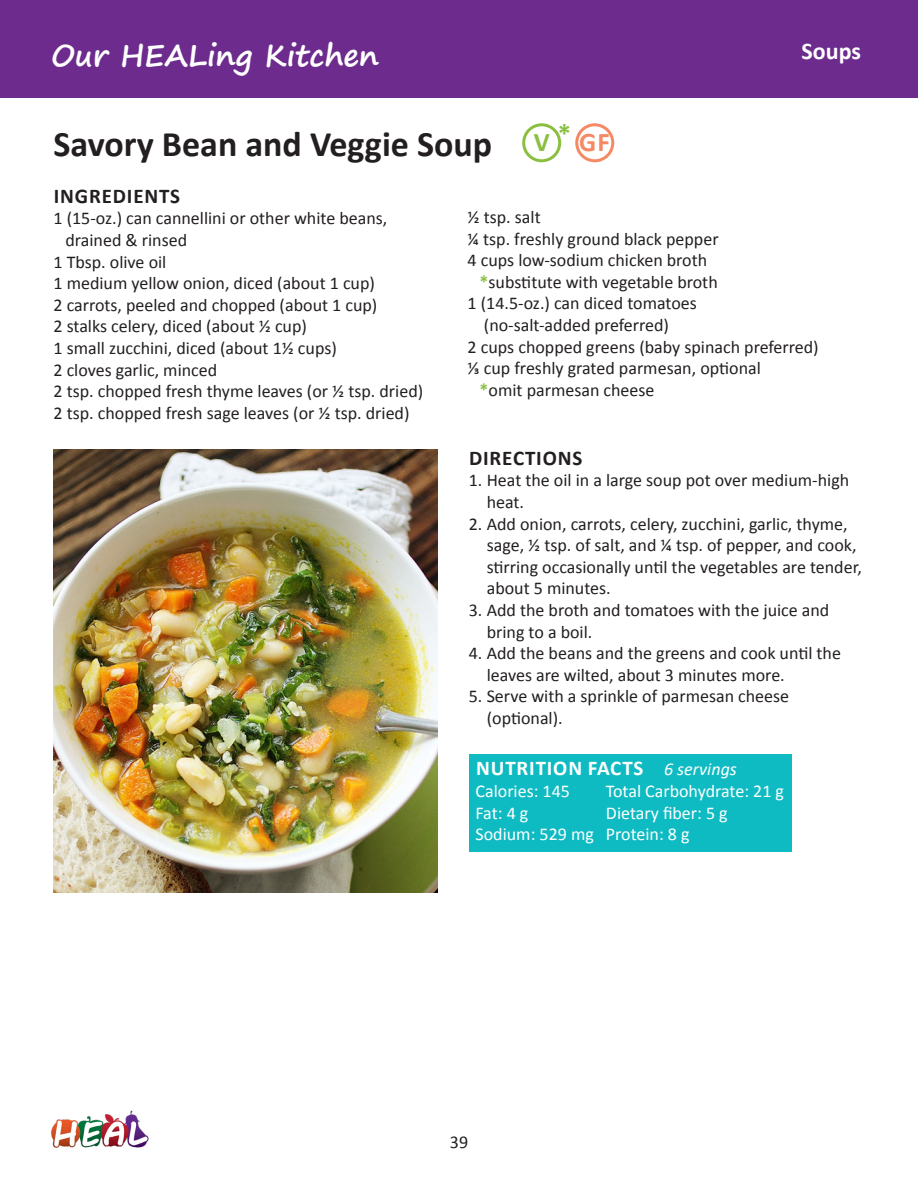
<style>
.page{position:relative;width:918px;height:1188px;background:#fff}
.page>*{position:absolute;margin:0;border:0;box-sizing:border-box;transform-origin:0 0}
.t1{font:700 36px "Calibri";color:#231f20}
.t2{font:700 30px "Segoe Print";color:#fff}
.t3{font:700 27px "Calibri";color:#f58964}
.t4{font:700 27px "Calibri";color:#8abf41}
.t5{font:700 24px "Calibri";color:#fff}
.t6{font:700 21px "Calibri";letter-spacing:.04em;color:#fff}
.t7{font:700 21px "Calibri";letter-spacing:.04em;color:#231f20}
.t8{font:18px/21.6px "Calibri";color:#231f20}
.t9{font:18px/21.6px "Calibri";color:#fff}
.s1{color:#8abf41}
.s2{font-weight:700;color:#8abf41}
.s3{font-weight:400;font-style:italic;font-size:18px}
</style>
<div class="page">
<div style="left:0;top:0;width:918px;height:98px;background:#6d2c8d"></div>
<img style="left:51px;top:1110px;width:98px;height:38px">
<img style="left:53px;top:449px;width:384px;height:444px">
<div style="left:469px;top:754px;width:323px;height:98px;background:#0fbbc2"></div>
<div style="left:575px;top:123px;width:39px;height:39px;border:3px solid #f58964;border-radius:50%"></div>
<div style="left:522px;top:123px;width:39px;height:39px;border:3px solid #8abf41;border-radius:50%"></div>
<h2 class="t2" style="left:51px;top:28px;width:329px">Our HEALing Kitchen</h2>
<h3 class="t5" style="left:802px;top:34px;width:61px">Soups</h3>
<h3 class="t4" style="left:558px;top:115px;width:15px">*</h3>
<h1 class="t1" style="left:53px;top:119px;width:440px">Savory Bean and Veggie Soup</h1>
<p class="t7" style="left:54px;top:181px;width:128px">INGREDIENTS</p>
<p class="t8" style="left:53px;top:207px;width:335px">1 (15-oz.) can cannellini or other white beans,</p>
<p class="t8" style="left:66px;top:228px;width:123px">drained &amp; rinsed</p>
<p class="t8" style="left:53px;top:250px;width:114px">1 Tbsp. olive oil</p>
<p class="t8" style="left:53px;top:272px;width:323px">1 medium yellow onion, diced (about 1 cup)</p>
<p class="t8" style="left:53px;top:293px;width:325px">2 carrots, peeled and chopped (about 1 cup)</p>
<p class="t8" style="left:53px;top:315px;width:255px">2 stalks celery, diced (about ½ cup)</p>
<p class="t8" style="left:53px;top:336px;width:285px">1 small zucchini, diced (about 1½ cups)</p>
<p class="t8" style="left:53px;top:358px;width:165px">2 cloves garlic, minced</p>
<p class="t8" style="left:53px;top:380px;width:371px">2 tsp. chopped fresh thyme leaves (or ½ tsp. dried)</p>
<p class="t8" style="left:53px;top:401px;width:358px">2 tsp. chopped fresh sage leaves (or ½ tsp. dried)</p>
<p class="t7" style="left:469px;top:443px;width:115px">DIRECTIONS</p>
<p class="t8" style="left:487px;top:469px;width:364px;text-indent:-18px">1. Heat the oil in a large soup pot over medium-high heat.</p>
<p class="t8" style="left:487px;top:512px;width:377px;text-indent:-18px">2. Add onion, carrots, celery, zucchini, garlic, thyme, sage, ½ tsp. of salt, and ¼ tsp. of pepper, and cook, stirring occasionally until the vegetables are tender, about 5 minutes.</p>
<p class="t8" style="left:487px;top:598px;width:344px;text-indent:-18px">3. Add the broth and tomatoes with the juice and bring to a boil.</p>
<p class="t8" style="left:487px;top:642px;width:356px;text-indent:-18px">4. Add the beans and the greens and cook until the leaves are wilted, about 3 minutes more.</p>
<p class="t8" style="left:487px;top:685px;width:304px;text-indent:-18px">5. Serve with a sprinkle of parmesan cheese (optional).</p>
<h3 class="t3" style="left:534px;top:123px;width:77px"><span class="s1">V</span> GF</h3>
<p class="t8" style="left:468px;top:205px;width:75px">½ tsp. salt</p>
<p class="t8" style="left:468px;top:227px;width:252px">¼ tsp. freshly ground black pepper</p>
<p class="t8" style="left:468px;top:249px;width:241px">4 cups low-sodium chicken broth</p>
<p class="t8" style="left:480px;top:270px;width:240px"><span class="s2">*</span>substitute with vegetable broth</p>
<p class="t8" style="left:468px;top:292px;width:231px">1 (14.5-oz.) can diced tomatoes</p>
<p class="t8" style="left:484px;top:313px;width:187px">(no-salt-added preferred)</p>
<p class="t8" style="left:468px;top:335px;width:353px">2 cups chopped greens (baby spinach preferred)</p>
<p class="t8" style="left:468px;top:357px;width:295px">⅓ cup freshly grated parmesan, optional</p>
<p class="t8" style="left:480px;top:378px;width:176px"><span class="s2">*</span>omit parmesan cheese</p>
<p class="t6" style="left:476px;top:754px;width:262px">NUTRITION FACTS <span class="s3">6 servings</span></p>
<p class="t9" style="left:476px;top:779px;width:120px">Calories: 145<br>Fat: 4 g<br>Sodium: 529 mg</p>
<p class="t9" style="left:606px;top:780px;width:180px">Total Carbohydrate: 21 g<br>Dietary fiber: 5 g<br>Protein: 8 g</p>
<p class="t8" style="left:450px;top:1130px;width:20px">39</p>
</div>
